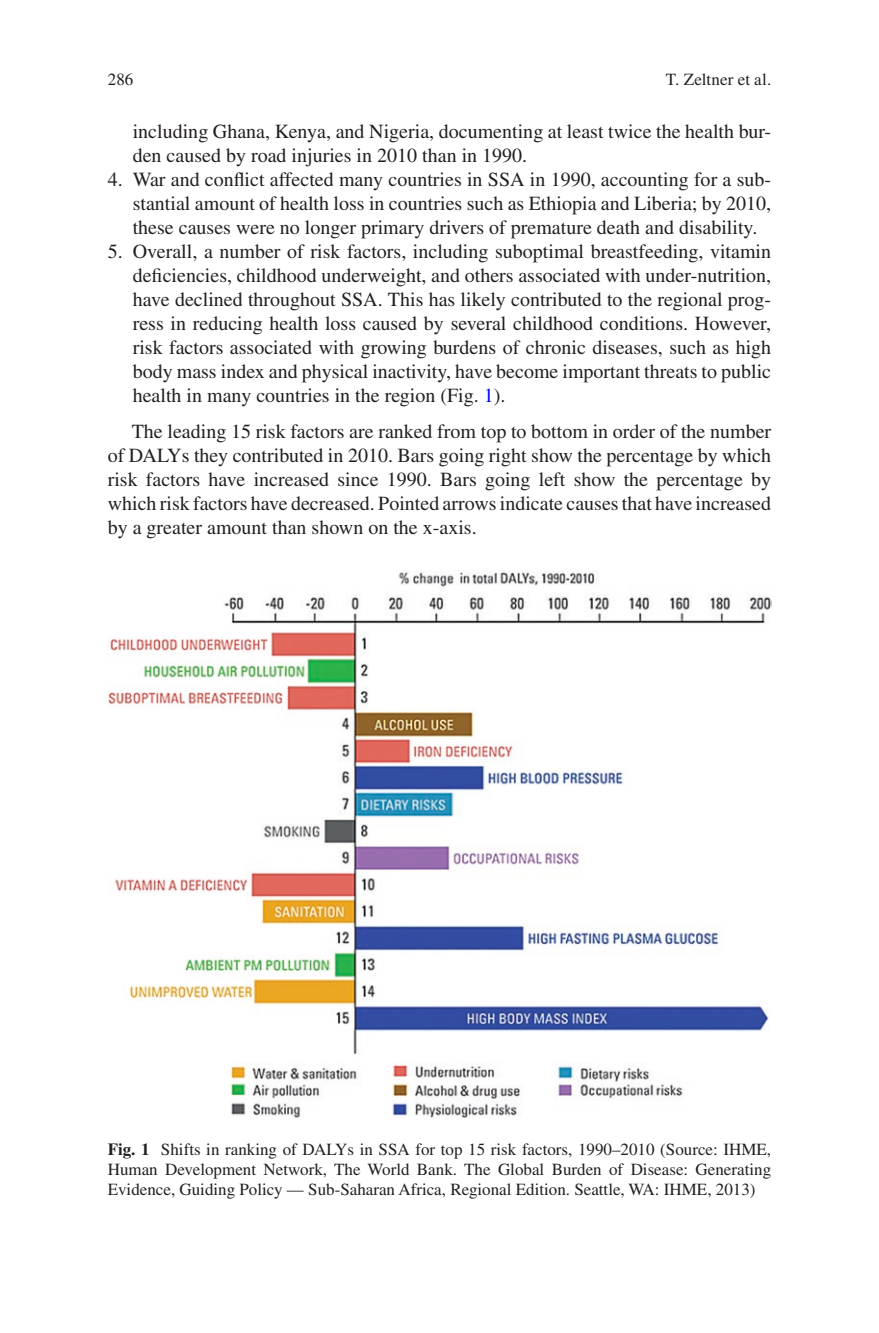
<style>
.page{position:relative;width:879px;height:1333px;background:#fff}
.page>*{position:absolute;margin:0;border:0;box-sizing:border-box;transform-origin:0 0}
.t1{font:20px/24px "Djsfmy Times LT Std";color:#231f20;text-align:justify}
.t2{font:17px/20px "Djsfmy Times LT Std";color:#231f20;text-align:justify}
.t3{font:17px "Frvtvn Times LT Std";letter-spacing:.005em;color:#231f20}
.s1{color:#0000fa}
.s2{font-family:"Krcgcc Times LT Std";font-weight:700}
</style>
<div class="page">
<img style="left:108px;top:571px;width:663px;height:547px">
<p class="t2" style="left:108px;top:69px;width:27px">286</p>
<p class="t3" style="left:666px;top:70px;width:107px">T. Zeltner et al.</p>
<p class="t1" style="left:133px;top:119px;width:640px">including Ghana, Kenya, and Nigeria, documenting at least twice the health bur&shy;den caused by road injuries in 2010 than in 1990.</p>
<p class="t1" style="left:133px;top:167px;width:640px;text-indent:-25px">4. War and conflict affected many countries in SSA in 1990, accounting for a sub&shy;stantial amount of health loss in countries such as Ethiopia and Liberia; by 2010, these causes were no longer primary drivers of premature death and disability.</p>
<p class="t1" style="left:133px;top:239px;width:640px;text-indent:-25px">5. Overall, a number of risk factors, including suboptimal breastfeeding, vitamin deficiencies, childhood underweight, and others associated with under-nutrition, have declined throughout SSA. This has likely contributed to the regional prog&shy;ress in reducing health loss caused by several childhood conditions. However, risk factors associated with growing burdens of chronic diseases, such as high body mass index and physical inactivity, have become important threats to public health in many countries in the region (Fig. <span class="s1">1</span>).</p>
<p class="t1" style="left:108px;top:419px;width:665px;text-indent:24px">The leading 15 risk factors are ranked from top to bottom in order of the number of DALYs they contributed in 2010. Bars going right show the percentage by which risk factors have increased since 1990. Bars going left show the percentage by which risk factors have decreased. Pointed arrows indicate causes that have increased by a greater amount than shown on the x-axis.</p>
<p class="t2" style="left:108px;top:1138px;width:665px"><span class="s2">Fig. 1</span> Shifts in ranking of DALYs in SSA for top 15 risk factors, 1990–2010 (Source: IHME, Human Development Network, The World Bank. The Global Burden of Disease: Generating Evidence, Guiding Policy — Sub-Saharan Africa, Regional Edition. Seattle, WA: IHME, 2013)</p>
</div>
